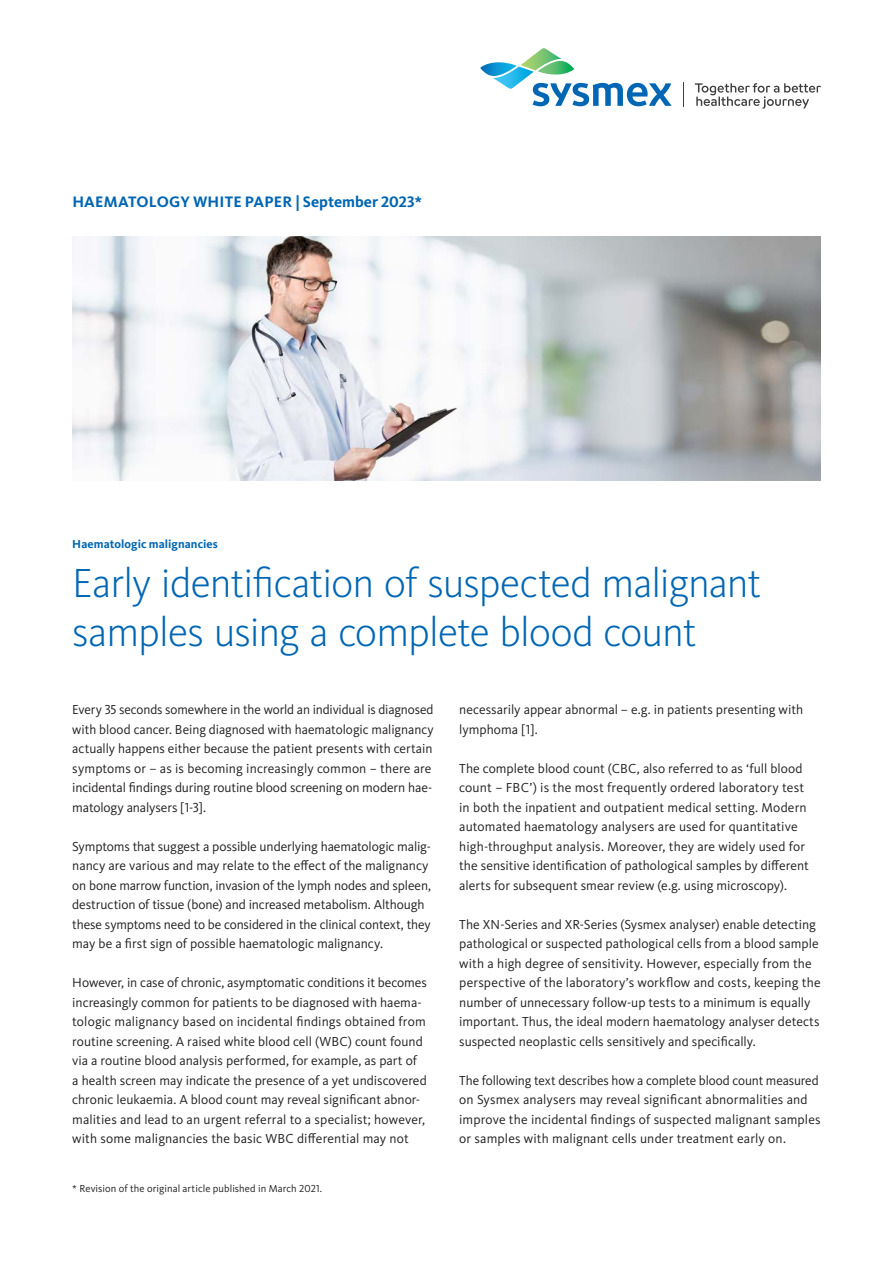
<style>
.page{position:relative;width:893px;height:1263px;background:#fff}
.page>*{position:absolute;margin:0;border:0;box-sizing:border-box;transform-origin:0 0}
.t1{font:300 42px/48.8px "Kievit Pro";letter-spacing:-.025em;color:#0166b3}
.t2{font:700 15.75px "Kievit Pro";letter-spacing:.005em;color:#0166b3}
.t3{font:13.5px/19.5px "Kievit Pro";color:#231f20}
.t4{font:700 12px "Kievit Pro";letter-spacing:.005em;color:#0166b3}
.t5{font:10.5px "Kievit Pro";letter-spacing:.005em;color:#231f20}
</style>
<div class="page">
<svg style="left:480px;top:48px;width:192px;height:58px"></svg>
<svg style="left:695px;top:83px;width:126px;height:26px"></svg>
<svg style="left:683px;top:83px;width:1px;height:24px"></svg>
<img style="left:72px;top:237px;width:749px;height:243px">
<p class="t2" style="left:72px;top:192px;width:351px">HAEMATOLOGY WHITE PAPER | September 2023*</p>
<p class="t4" style="left:72px;top:537px;width:147px">Haematologic malignancies</p>
<h1 class="t1" style="left:72px;top:559px;width:691px">Early identification of suspected malignant samples using a complete blood count</h1>
<p class="t3" style="left:72px;top:700px;width:363px">Every 35 seconds somewhere in the world an individual is diagnosed with blood cancer. Being diagnosed with haematologic malignancy actually happens either because the patient presents with certain symptoms or – as is becoming increasingly common – there are incidental findings during routine blood screening on modern hae&shy;matology analysers [1-3].</p>
<p class="t3" style="left:72px;top:836px;width:360px">Symptoms that suggest a possible underlying haematologic malig&shy;nancy are various and may relate to the effect of the malignancy on bone marrow function, invasion of the lymph nodes and spleen, destruction of tissue (bone) and increased metabolism. Although these symptoms need to be considered in the clinical context, they may be a first sign of possible haematologic malignancy.</p>
<p class="t3" style="left:72px;top:973px;width:356px">However, in case of chronic, asymptomatic conditions it becomes increasingly common for patients to be diagnosed with haema&shy;tologic malignancy based on incidental findings obtained from routine screening. A raised white blood cell (WBC) count found via a routine blood analysis performed, for example, as part of<br>a health screen may indicate the presence of a yet undiscovered chronic leukaemia. A blood count may reveal significant abnor&shy;malities and lead to an urgent referral to a specialist; however, with some malignancies the basic WBC differential may not</p>
<p class="t5" style="left:72px;top:1182px;width:251px">* Revision of the original article published in March 2021.</p>
<p class="t3" style="left:459px;top:700px;width:345px">necessarily appear abnormal – e.g. in patients presenting with lymphoma [1].</p>
<p class="t3" style="left:459px;top:758px;width:351px">The complete blood count (CBC, also referred to as ‘full blood count – FBC’) is the most frequently ordered laboratory test in both the inpatient and outpatient medical setting. Modern automated haematology analysers are used for quantitative high-throughput analysis. Moreover, they are widely used for the sensitive identification of pathological samples by different alerts for subsequent smear review (e.g. using microscopy).</p>
<p class="t3" style="left:459px;top:914px;width:363px">The XN-Series and XR-Series (Sysmex analyser) enable detecting pathological or suspected pathological cells from a blood sample with a high degree of sensitivity. However, especially from the perspective of the laboratory’s workflow and costs, keeping the number of unnecessary follow-up tests to a minimum is equally important. Thus, the ideal modern haematology analyser detects suspected neoplastic cells sensitively and specifically.</p>
<p class="t3" style="left:459px;top:1070px;width:363px">The following text describes how a complete blood count measured on Sysmex analysers may reveal significant abnormalities and improve the incidental findings of suspected malignant samples or samples with malignant cells under treatment early on.</p>
</div>
